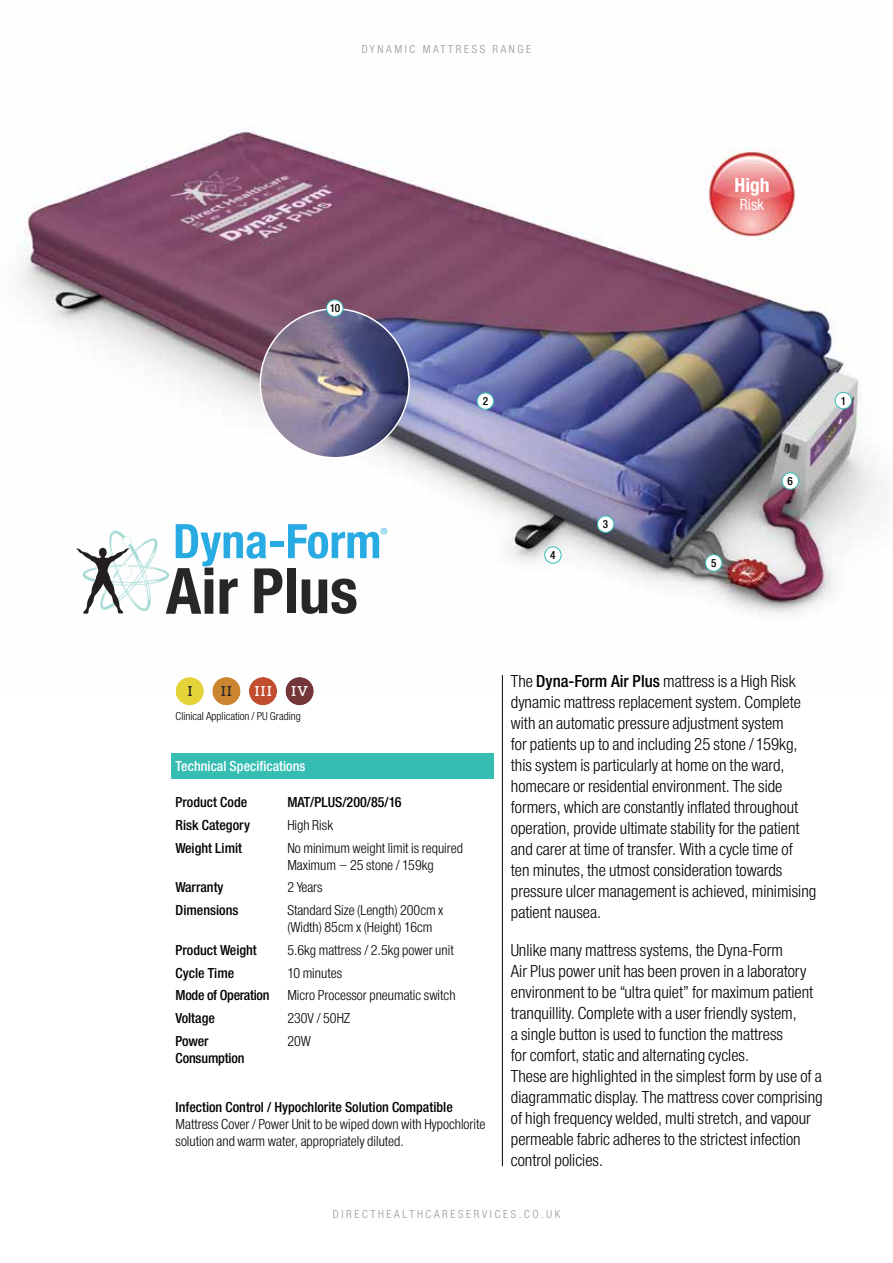
<style>
.page{position:relative;width:893px;height:1263px;background:#fff}
.page>*{position:absolute;margin:0;border:0;box-sizing:border-box;transform-origin:0 0}
.t1{font:21px "Helvetica Neue H77";color:#fff}
.t2{font:18px/21px "Helvetica Neue H47";color:#000}
.t3{font:16.5px "Helvetica Neue H57";color:#fff}
.t4{font:15px/22.8px "Helvetica Neue H47";color:#000}
.t5{font:15px/22.8px "Helvetica Neue H67";color:#000}
.t6{font:15px "Helvetica Neue H67";color:#fff}
.t7{font:14.7px "Rockwell";color:#fff}
.t8{font:14.7px "Rockwell";color:#282727}
.t9{font:12px "Helvetica Neue H47";letter-spacing:.22em;color:#939598}
.t10{font:12px "Helvetica Neue H47";color:#000}
.t11{font:12px "Helvetica Neue H67";color:#000}
.s1{font-family:"Helvetica Neue H67"}
</style>
<div class="page">
<img style="left:16px;top:125px;width:867px;height:566px">
<hr style="left:502px;top:675px;width:1px;height:491px;background:#000">
<div style="left:477px;top:393px;width:17px;height:16px;background:#fff;border-radius:50%"></div>
<div style="left:477px;top:393px;width:17px;height:17px;border:1px solid #36bdb2;border-radius:50%"></div>
<div style="left:597px;top:516px;width:17px;height:16px;background:#fff;border-radius:50%"></div>
<div style="left:597px;top:516px;width:17px;height:17px;border:1px solid #36bdb2;border-radius:50%"></div>
<div style="left:835px;top:392px;width:17px;height:17px;background:#fff;border-radius:50%"></div>
<div style="left:835px;top:392px;width:17px;height:17px;border:1px solid #36bdb2;border-radius:50%"></div>
<div style="left:545px;top:547px;width:16px;height:16px;background:#fff;border-radius:50%"></div>
<div style="left:544px;top:546px;width:17px;height:17px;border:1px solid #36bdb2;border-radius:50%"></div>
<div style="left:782px;top:473px;width:16px;height:16px;background:#fff;border-radius:50%"></div>
<div style="left:782px;top:472px;width:17px;height:17px;border:1px solid #36bdb2;border-radius:50%"></div>
<div style="left:705px;top:555px;width:17px;height:16px;background:#fff;border-radius:50%"></div>
<div style="left:705px;top:554px;width:17px;height:17px;border:1px solid #36bdb2;border-radius:50%"></div>
<div style="left:171px;top:753px;width:323px;height:26px;background:#36bdb2"></div>
<div style="left:287px;top:568px;width:9px;height:45px;background:#282727"></div>
<svg style="left:302px;top:579px;width:54px;height:35px"></svg>
<div style="left:270px;top:542px;width:13px;height:5px;background:#28abe2"></div>
<svg style="left:288px;top:524px;width:99px;height:35px"></svg>
<svg style="left:77px;top:524px;width:205px;height:90px"></svg>
<svg style="left:174px;top:675px;width:142px;height:31px"></svg>
<img style="left:260px;top:309px;width:149px;height:149px;border-radius:74px">
<div style="left:326px;top:300px;width:17px;height:16px;background:#fff;border-radius:50%"></div>
<div style="left:326px;top:300px;width:17px;height:17px;border:1px solid #36bdb2;border-radius:50%"></div>
<img style="left:705px;top:148px;width:92px;height:92px">
<p class="t9" style="left:362px;top:41px;width:171px">DYNAMIC MATTRESS RANGE</p>
<p class="t11" style="left:330px;top:300px;width:12px">10</p>
<p class="t11" style="left:483px;top:393px;width:7px">2</p>
<p class="t11" style="left:550px;top:547px;width:7px">4</p>
<p class="t11" style="left:603px;top:516px;width:7px">3</p>
<p class="t1" style="left:734px;top:171px;width:37px">High</p>
<p class="t3" style="left:740px;top:193px;width:26px">Risk</p>
<p class="t11" style="left:711px;top:555px;width:7px">5</p>
<p class="t11" style="left:788px;top:473px;width:7px">6</p>
<p class="t11" style="left:841px;top:392px;width:7px">1</p>
<p class="t8" style="left:188px;top:682px;width:6px">I</p>
<p class="t8" style="left:221px;top:682px;width:12px">II</p>
<p class="t7" style="left:255px;top:682px;width:18px">III</p>
<p class="t7" style="left:292px;top:682px;width:18px">IV</p>
<p class="t10" style="left:176px;top:708px;width:127px">Clinical Application / PU Grading</p>
<p class="t6" style="left:176px;top:756px;width:131px">Technical Specifications</p>
<p class="t5" style="left:176px;top:792px;width:76px">Product Code<br>Risk Category<br>Weight Limit</p>
<p class="t5" style="left:176px;top:877px;width:64px">Warranty<br>Dimensions</p>
<p class="t5" style="left:176px;top:939px;width:95px">Product Weight<br>Cycle Time<br>Mode of Operation<br>Voltage<br>Power</p>
<p class="t5" style="left:176px;top:1047px;width:71px">Consumption</p>
<p class="t5" style="left:176px;top:1097px;width:279px">Infection Control / Hypochlorite Solution Compatible</p>
<p class="t4" style="left:176px;top:1117px;width:311px;line-height:16.5px">Mattress Cover / Power Unit to be wiped down with Hypochlorite solution and warm water, appropriately diluted.</p>
<p class="t5" style="left:287px;top:792px;width:116px">MAT/PLUS/200/85/16</p>
<p class="t4" style="left:287px;top:815px;width:177px">High Risk<br>No minimum weight limit is required</p>
<p class="t4" style="left:287px;top:854px;width:158px">Maximum – 25 stone / 159kg<br>2 Years<br>Standard Size (Length) 200cm x</p>
<p class="t4" style="left:287px;top:917px;width:170px">(Width) 85cm x (Height) 16cm<br>5.6kg mattress / 2.5kg power unit<br>10 minutes<br>Micro Processor pneumatic switch<br>230V / 50HZ<br>20W</p>
<p class="t2" style="left:511px;top:672px;width:307px">The <span class="s1">Dyna-Form Air Plus</span> mattress is a High Risk dynamic mattress replacement system. Complete with an automatic pressure adjustment system<br>for patients up to and including 25 stone / 159kg, this system is particularly at home on the ward, homecare or residential environment. The side formers, which are constantly inflated throughout operation, provide ultimate stability for the patient and carer at time of transfer. With a cycle time of<br>ten minutes, the utmost consideration towards pressure ulcer management is achieved, minimising patient nausea.</p>
<p class="t2" style="left:511px;top:941px;width:313px">Unlike many mattress systems, the Dyna-Form<br>Air Plus power unit has been proven in a laboratory environment to be “ultra quiet” for maximum patient tranquillity. Complete with a user friendly system,<br>a single button is used to function the mattress<br>for comfort, static and alternating cycles.<br>These are highlighted in the simplest form by use of a diagrammatic display. The mattress cover comprising of high frequency welded, multi stretch, and vapour permeable fabric adheres to the strictest infection control policies.</p>
<p class="t9" style="left:333px;top:1206px;width:229px">DIRECTHEALTHCARESERVICES.co.uk</p>
</div>
